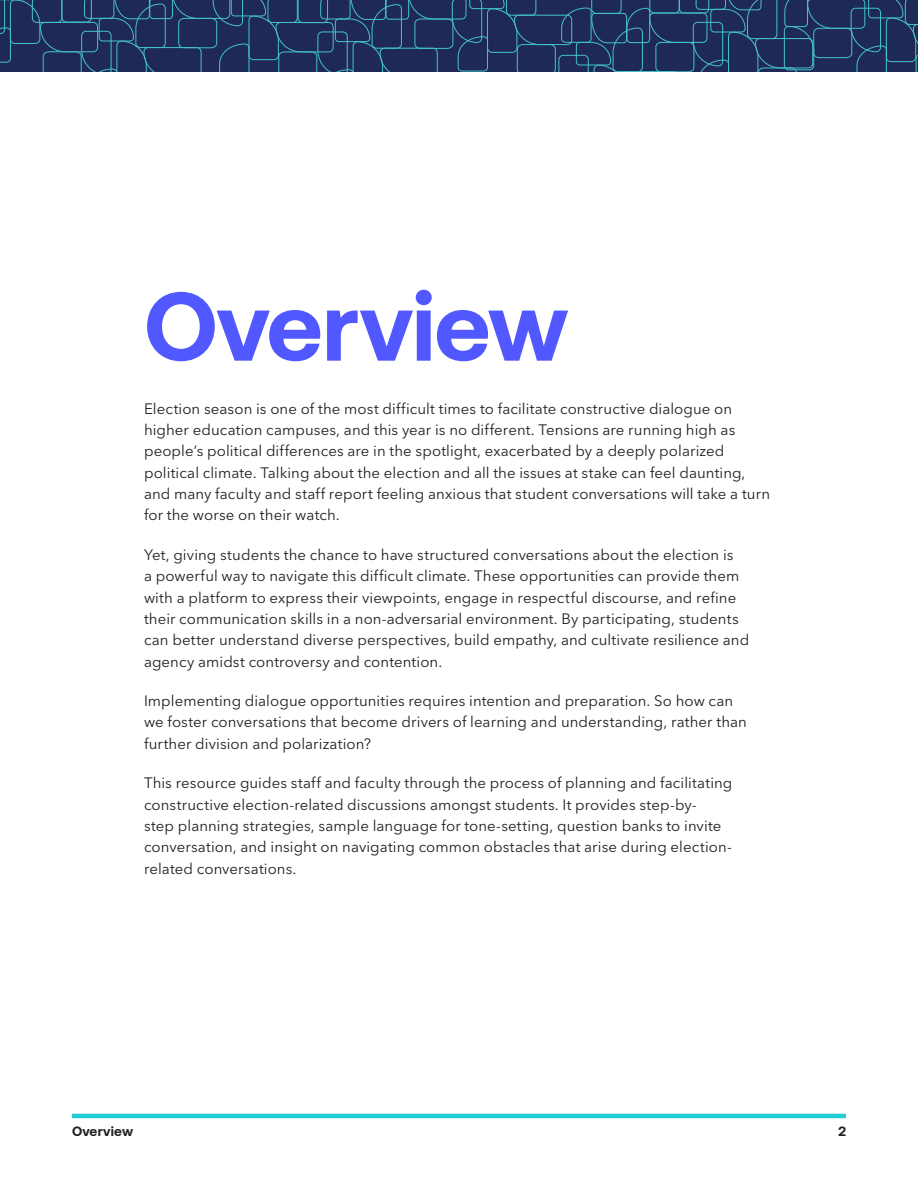
<style>
.page{position:relative;width:918px;height:1188px;background:#fff}
.page>*{position:absolute;margin:0;border:0;box-sizing:border-box;transform-origin:0 0}
.FMH1{font:700 97.5px "Aeonik";letter-spacing:-.01em;color:#5158ff}
.TX1{font:15px/21.3px "Avenir Next LT Pro";letter-spacing:.005em;color:#231f20}
.t1{font:700 13.5px "Aeonik";letter-spacing:.015em;color:#231f20}
</style>
<div class="page">
<svg style="left:0;top:0;width:918px;height:72px;background:#22375f"></svg>
<hr style="left:72px;top:1114px;width:774px;height:4px;background:#22ced5">
<p class="FMH1" style="left:144px;top:272px;width:426px">Overview</p>
<p class="TX1" style="left:144px;top:398px;width:628px">Election season is one of the most difficult times to facilitate constructive dialogue on higher education campuses, and this year is no different. Tensions are running high as people’s political differences are in the spotlight, exacerbated by a deeply polarized political climate. Talking about the election and all the issues at stake can feel daunting, and many faculty and staff report feeling anxious that student conversations will take a turn for the worse on their watch.</p>
<p class="TX1" style="left:144px;top:544px;width:607px">Yet, giving students the chance to have structured conversations about the election is<br>a powerful way to navigate this difficult climate. These opportunities can provide them with a platform to express their viewpoints, engage in respectful discourse, and refine their communication skills in a non-adversarial environment. By participating, students can better understand diverse perspectives, build empathy, and cultivate resilience and agency amidst controversy and contention.</p>
<p class="TX1" style="left:144px;top:690px;width:604px">Implementing dialogue opportunities requires intention and preparation. So how can we foster conversations that become drivers of learning and understanding, rather than further division and polarization?</p>
<p class="TX1" style="left:144px;top:772px;width:590px">This resource guides staff and faculty through the process of planning and facilitating constructive election-related discussions amongst students. It provides step-by-<br>step planning strategies, sample language for tone-setting, question banks to invite conversation, and insight on navigating common obstacles that arise during election&shy;related conversations.</p>
<p class="t1" style="left:72px;top:1123px;width:63px">Overview</p>
<p class="t1" style="left:838px;top:1123px;width:9px">2</p>
</div>
